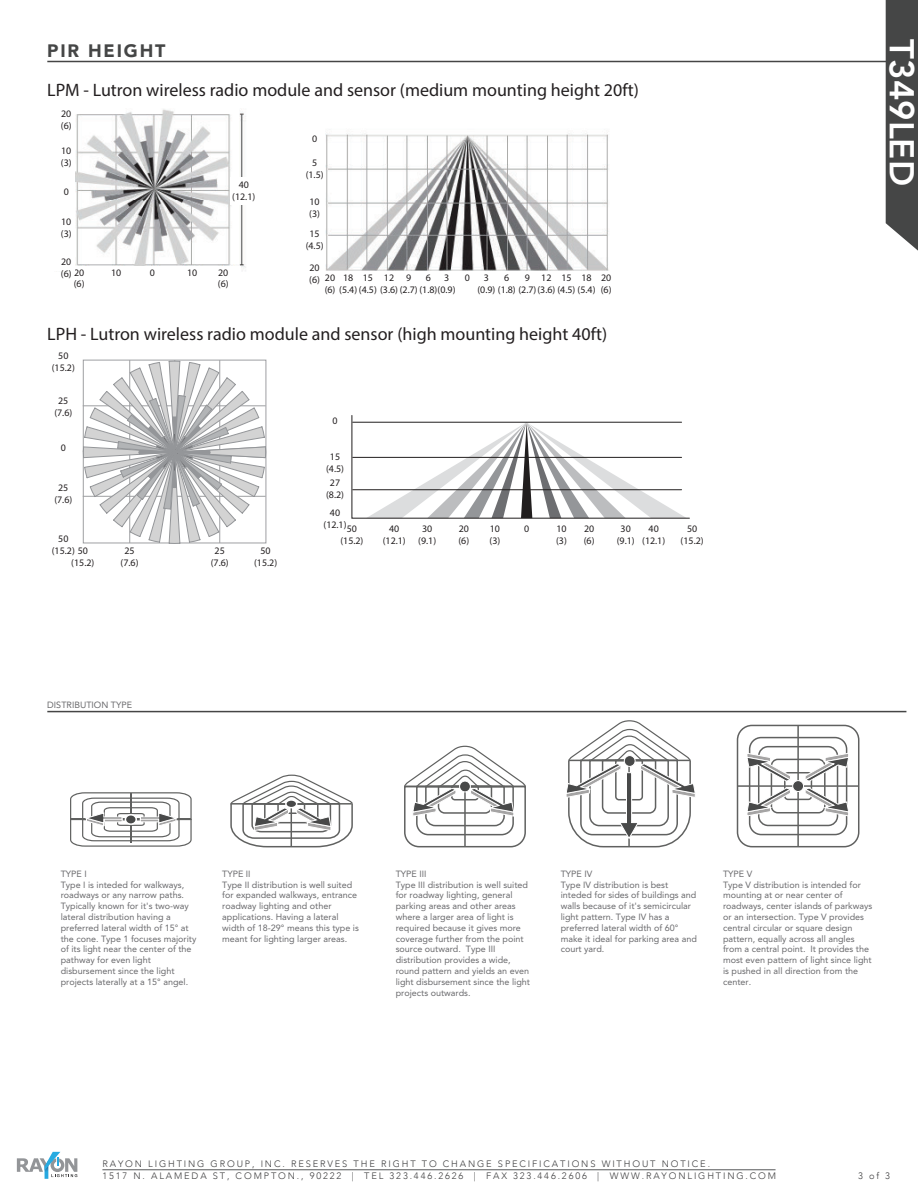
<style>
.page{position:relative;width:918px;height:1188px;background:#fff}
.page>*{position:absolute;margin:0;border:0;box-sizing:border-box;transform-origin:0 0}
.t1{font:800 34.5px "Avenir LT";color:#fff}
.t2{font:18px "Myriad Pro";color:#231f20}
.t3{font:900 18px "Avenir";letter-spacing:.1em;color:#454646}
.t4{font:9.9px/12px "Myriad Pro";color:#231f20;text-align:center}
.t5{font:300 9.3px/12px "Avenir LT";letter-spacing:.2em;color:#3e3e3f}
.t6{font:9px/10.8px "Avenir LT Std";color:#69696c}
</style>
<div class="page">
<hr style="left:47px;top:61px;width:859px;height:1px;background:#454646">
<img style="left:68px;top:109px;width:541px;height:168px">
<div style="left:70px;top:266px;width:171px;height:15px;background:#fff"></div>
<div style="left:52px;top:109px;width:23px;height:162px;background:#fff"></div>
<div style="left:230px;top:177px;width:28px;height:28px;background:#fff"></div>
<div style="left:319px;top:271px;width:297px;height:17px;background:#fff"></div>
<div style="left:305px;top:126px;width:20px;height:153px;background:#fff"></div>
<hr style="left:219px;top:360px;width:1px;height:183px;background:#9e9fa2">
<hr style="left:174px;top:360px;width:1px;height:183px;background:#9e9fa2">
<hr style="left:129px;top:360px;width:1px;height:183px;background:#9e9fa2">
<svg style="left:83px;top:361px;width:183px;height:183px"></svg>
<svg style="left:352px;top:415px;width:338px;height:103px"></svg>
<hr style="left:353px;top:422px;width:329px;height:1px;background:#211e1e">
<hr style="left:353px;top:457px;width:329px;height:1px;background:#211e1e">
<hr style="left:353px;top:489px;width:329px;height:1px;background:#211e1e">
<div style="left:886px;top:0;width:32px;height:251px;background:#454646"></div>
<hr style="left:102px;top:1169px;width:674px;height:1px;background:#57585a">
<svg style="left:17px;top:1152px;width:60px;height:27px"></svg>
<hr style="left:47px;top:711px;width:859px;height:1px;background:#454646">
<svg style="left:404px;top:746px;width:122px;height:102px"></svg>
<svg style="left:230px;top:775px;width:123px;height:73px"></svg>
<svg style="left:566px;top:720px;width:129px;height:128px"></svg>
<svg style="left:70px;top:792px;width:122px;height:55px"></svg>
<div style="left:737px;top:725px;width:122px;height:122px;border:2px solid #606160;border-radius:15px"></div>
<div style="left:749px;top:737px;width:98px;height:98px;border:2px solid #606160;border-radius:12px"></div>
<div style="left:784px;top:772px;width:28px;height:28px;border:2px solid #606160;border-radius:3px"></div>
<div style="left:758px;top:746px;width:80px;height:80px;border:2px solid #606160;border-radius:9px"></div>
<div style="left:771px;top:759px;width:55px;height:54px;border:2px solid #606160;border-radius:6px"></div>
<hr style="left:797px;top:725px;width:2px;height:122px;background:#606160">
<hr style="left:738px;top:785px;width:121px;height:2px;background:#606160">
<div style="left:793px;top:781px;width:11px;height:11px;background:#484949;border-radius:50%"></div>
<div style="left:792px;top:780px;width:12px;height:12px;border:1px solid #fff;border-radius:50%"></div>
<svg style="left:746px;top:753px;width:45px;height:63px"></svg>
<svg style="left:804px;top:753px;width:46px;height:63px"></svg>
<h2 class="t3" style="left:47px;top:36px;width:120px">PIR HEIGHT</h2>
<h2 class="t2" style="left:47px;top:79px;width:593px">LPM - Lutron wireless radio module and sensor (medium mounting height 20ft)</h2>
<p class="t4" style="left:61px;top:107px;width:12px;text-align:left">20 (6)</p>
<p class="t4" style="left:61px;top:145px;width:12px;text-align:left">10 (3)</p>
<p class="t4" style="left:64px;top:185px;width:7px">0</p>
<p class="t4" style="left:232px;top:179px;width:25px">40 (12.1)</p>
<p class="t4" style="left:61px;top:215px;width:12px;text-align:left">10 (3)</p>
<p class="t4" style="left:61px;top:256px;width:12px;text-align:left">20 (6)</p>
<p class="t4" style="left:74px;top:266px;width:12px;text-align:left">20 (6)</p>
<p class="t4" style="left:111px;top:266px;width:12px">10</p>
<p class="t4" style="left:150px;top:266px;width:7px">0</p>
<p class="t4" style="left:187px;top:266px;width:12px">10</p>
<p class="t4" style="left:218px;top:266px;width:12px;text-align:left">20 (6)</p>
<p class="t4" style="left:312px;top:132px;width:7px">0</p>
<p class="t4" style="left:306px;top:157px;width:19px">5 (1.5)</p>
<p class="t4" style="left:309px;top:195px;width:12px;text-align:left">10 (3)</p>
<p class="t4" style="left:306px;top:228px;width:19px">15 (4.5)</p>
<p class="t4" style="left:309px;top:262px;width:12px;text-align:left">20 (6)</p>
<p class="t4" style="left:325px;top:271px;width:132px;text-align:left">20<br>(6) (5.4) (4.5) (3.6) (2.7) (1.8)(0.9)</p>
<p class="t4" style="left:601px;top:271px;width:12px;text-align:left">20 (6)</p>
<p class="t4" style="left:343px;top:271px;width:12px">18</p>
<p class="t4" style="left:477px;top:271px;width:120px;text-align:left;text-indent:104px">18 (0.9) (1.8) (2.7)(3.6) (4.5) (5.4)</p>
<p class="t4" style="left:384px;top:271px;width:12px">12</p>
<p class="t4" style="left:541px;top:271px;width:12px">12</p>
<p class="t4" style="left:406px;top:271px;width:7px">9</p>
<p class="t4" style="left:525px;top:271px;width:7px">9</p>
<p class="t4" style="left:444px;top:271px;width:7px">3</p>
<p class="t4" style="left:484px;top:271px;width:7px">3</p>
<p class="t4" style="left:426px;top:271px;width:7px">6</p>
<p class="t4" style="left:504px;top:271px;width:7px">6</p>
<p class="t4" style="left:363px;top:271px;width:12px">15</p>
<p class="t4" style="left:561px;top:271px;width:12px">15</p>
<p class="t4" style="left:465px;top:272px;width:7px">0</p>
<h2 class="t2" style="left:47px;top:323px;width:561px">LPH - Lutron wireless radio module and sensor (high mounting height 40ft)</h2>
<p class="t4" style="left:52px;top:349px;width:25px">50 (15.2)</p>
<p class="t4" style="left:54px;top:394px;width:19px">25 (7.6)</p>
<p class="t4" style="left:61px;top:442px;width:7px">0</p>
<p class="t4" style="left:54px;top:481px;width:19px">25 (7.6)</p>
<p class="t4" style="left:58px;top:532px;width:12px">50</p>
<p class="t4" style="left:71px;top:545px;width:25px;text-align:left;text-indent:-19px">(15.2) 50 (15.2)</p>
<p class="t4" style="left:121px;top:544px;width:19px">25 (7.6)</p>
<p class="t4" style="left:211px;top:544px;width:19px">25 (7.6)</p>
<p class="t4" style="left:254px;top:544px;width:25px">50 (15.2)</p>
<p class="t4" style="left:333px;top:415px;width:7px">0</p>
<p class="t4" style="left:326px;top:450px;width:19px">15 (4.5)</p>
<p class="t4" style="left:326px;top:477px;width:19px">27 (8.2)</p>
<p class="t4" style="left:324px;top:507px;width:25px">40 (12.1)</p>
<p class="t4" style="left:340px;top:522px;width:25px">50 (15.2)</p>
<p class="t4" style="left:383px;top:522px;width:25px">40 (12.1)</p>
<p class="t4" style="left:642px;top:522px;width:25px">40 (12.1)</p>
<p class="t4" style="left:418px;top:522px;width:19px">30 (9.1)</p>
<p class="t4" style="left:617px;top:522px;width:19px">30 (9.1)</p>
<p class="t4" style="left:458px;top:522px;width:12px;text-align:left">20 (6)</p>
<p class="t4" style="left:584px;top:522px;width:12px;text-align:left">20 (6)</p>
<p class="t4" style="left:490px;top:522px;width:12px;text-align:left">10 (3)</p>
<p class="t4" style="left:556px;top:522px;width:12px;text-align:left">10 (3)</p>
<p class="t4" style="left:524px;top:522px;width:7px">0</p>
<p class="t4" style="left:681px;top:522px;width:25px">50 (15.2)</p>
<p class="t6" style="left:47px;top:699px;width:86px">DISTRIBUTION TYPE</p>
<h1 class="t1" style="left:922px;top:39px;width:148px;rotate:90deg">T349LED</h1>
<p class="t6" style="left:61px;top:868px;width:137px">TYPE I<br>Type I is inteded for walkways, roadways or any narrow paths.<br>Typically known for it's two-way lateral distribution having a preferred lateral width of 15° at the cone. Type 1 focuses majority of its light near the center of the pathway for even light disbursement since the light projects laterally at a 15° angel.</p>
<p class="t6" style="left:222px;top:868px;width:138px">TYPE II<br>Type II distribution is well suited for expanded walkways, entrance roadway lighting and other applications. Having a lateral width of 18-29° means this type is meant for lighting larger areas.</p>
<p class="t6" style="left:396px;top:868px;width:136px">TYPE III<br>Type III distribution is well suited for roadway lighting, general parking areas and other areas where a larger area of light is required because it gives more coverage further from the point source outward. Type III distribution provides a wide, round pattern and yields an even light disbursement since the light projects outwards.</p>
<p class="t6" style="left:561px;top:868px;width:138px">TYPE IV<br>Type IV distribution is best inteded for sides of buildings and walls because of it's semicircular light pattern. Type IV has a preferred lateral width of 60° make it ideal for parking area and court yard.</p>
<p class="t6" style="left:723px;top:868px;width:151px">TYPE V<br>Type V distribution is intended for mounting at or near center of roadways, center islands of parkways or an intersection. Type V provides central circular or square design pattern, equally across all angles from a central point. It provides the most even pattern of light since light is pushed in all direction from the center.</p>
<p class="t5" style="left:102px;top:1158px;width:675px">RAYON LIGHTING GROUP, INC. RESERVES THE RIGHT TO CHANGE SPECIFICATIONS WITHOUT NOTICE.<br>1517 N. ALAMEDA ST, COMPTON., 90222 | TEL 323.446.2626 | FAX 323.446.2606 | WWW.RAYONLIGHTING.COM</p>
<p class="t5" style="left:858px;top:1170px;width:34px">3 of 3</p>
</div>
